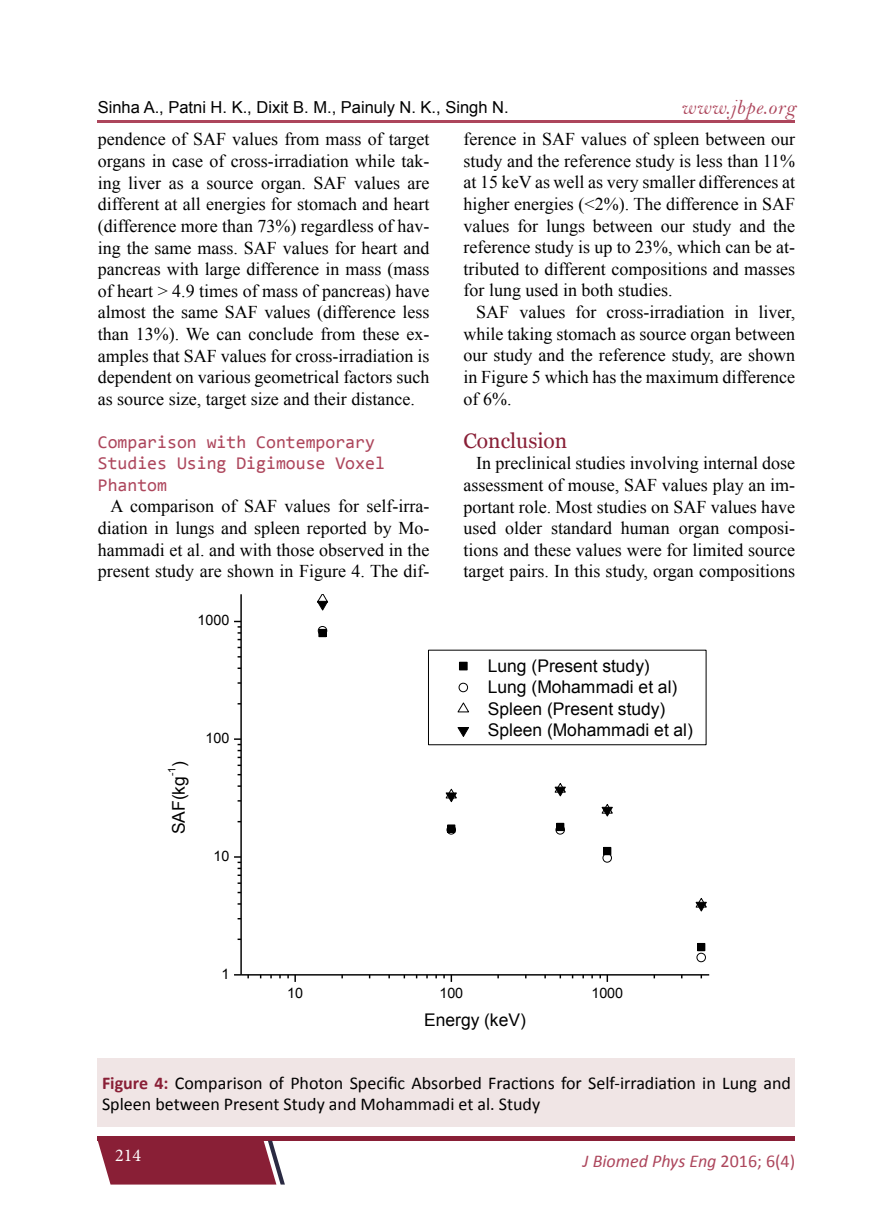
<style>
.page{position:relative;width:893px;height:1212px;background:#fff}
.page>*{position:absolute;margin:0;border:0;box-sizing:border-box;transform-origin:0 0}
.t1{font:21px "Bell MT Italic";letter-spacing:.03em;color:#ad465c}
.t2{font:21px "Georgia";color:#891f36}
.t3{font:18px/21.6px "Times New Roman";color:#000;text-align:justify}
.t4{font:18px/21.6px "Calibri";color:#000}
.t5{font:18px/21.5px "Consolas";color:#ad465c}
.t6{font:italic 18px "Calibri";color:#ad465c}
.t7{font:18px "Minion Pro";color:#fff}
.t8{font:17.4px/21.5px "Arial";color:#000}
.t9{font:16.5px "Arial";color:#000}
.t10{font:14.4px "Arial";letter-spacing:-.005em;color:#000}
.t11{font:10.35px "Arial";color:#000}
.s1{font-weight:700;color:#891f36}
.s2{font-style:normal}
</style>
<div class="page">
<div style="left:98px;top:1136px;width:697px;height:5px;background:#891f36"></div>
<svg style="left:98px;top:1141px;width:187px;height:43px;background:#913348"></svg>
<hr style="left:98px;top:120px;width:697px;height:2px;background:#ad465c">
<svg style="left:287px;top:975px;width:9px;height:7px"></svg>
<hr style="left:241px;top:974px;width:468px;height:1px;background:#000">
<svg style="left:234px;top:856px;width:6px;height:20px"></svg>
<svg style="left:234px;top:738px;width:6px;height:13px"></svg>
<svg style="left:234px;top:621px;width:6px;height:19px"></svg>
<hr style="left:240px;top:594px;width:2px;height:381px;background:#000">
<div style="left:319px;top:629px;width:7px;height:8px;background:#000"></div>
<div style="left:448px;top:825px;width:7px;height:7px;background:#000"></div>
<div style="left:447px;top:825px;width:8px;height:7px;border:1px solid #000"></div>
<div style="left:557px;top:823px;width:7px;height:7px;background:#000"></div>
<div style="left:556px;top:823px;width:8px;height:8px;border:1px solid #000"></div>
<div style="left:604px;top:847px;width:7px;height:8px;background:#000"></div>
<div style="left:603px;top:847px;width:8px;height:8px;border:1px solid #000"></div>
<div style="left:698px;top:943px;width:7px;height:8px;background:#000"></div>
<div style="left:697px;top:943px;width:8px;height:8px;border:1px solid #000"></div>
<div style="left:318px;top:626px;width:9px;height:9px;border:1px solid #000;border-radius:50%"></div>
<div style="left:447px;top:825px;width:9px;height:9px;border:1px solid #000;border-radius:50%"></div>
<div style="left:556px;top:825px;width:9px;height:9px;border:1px solid #000;border-radius:50%"></div>
<div style="left:603px;top:853px;width:9px;height:9px;border:1px solid #000;border-radius:50%"></div>
<div style="left:697px;top:953px;width:9px;height:9px;border:1px solid #000;border-radius:50%"></div>
<svg style="left:317px;top:594px;width:11px;height:17px"></svg>
<svg style="left:445px;top:788px;width:12px;height:15px"></svg>
<svg style="left:554px;top:783px;width:12px;height:14px"></svg>
<svg style="left:601px;top:804px;width:12px;height:13px"></svg>
<svg style="left:695px;top:898px;width:12px;height:14px"></svg>
<div style="left:459px;top:662px;width:8px;height:8px;background:#000"></div>
<div style="left:459px;top:683px;width:9px;height:9px;border:1px solid #000;border-radius:50%"></div>
<svg style="left:457px;top:702px;width:12px;height:10px"></svg>
<svg style="left:457px;top:727px;width:12px;height:10px"></svg>
<div style="left:98px;top:1059px;width:697px;height:68px;background:#f0e5e5"></div>
<p class="t9" style="left:98px;top:97px;width:412px">Sinha A., Patni H. K., Dixit B. M., Painuly N. K., Singh N.</p>
<p class="t1" style="left:681px;top:94px;width:116px">www.jbpe.org</p>
<p class="t3" style="left:98px;top:128px;width:333px">pendence of SAF values from mass of target organs in case of cross-irradiation while tak&shy;ing liver as a source organ. SAF values are different at all energies for stomach and heart (difference more than 73%) regardless of hav&shy;ing the same mass. SAF values for heart and pancreas with large difference in mass (mass of heart &gt; 4.9 times of mass of pancreas) have almost the same SAF values (difference less than 13%). We can conclude from these ex&shy;amples that SAF values for cross-irradiation is dependent on various geometrical factors such as source size, target size and their distance.</p>
<p class="t5" style="left:98px;top:431px;width:289px">Comparison with Contemporary<br>Studies Using Digimouse Voxel<br>Phantom</p>
<p class="t3" style="left:98px;top:495px;width:333px;text-indent:13px">A comparison of SAF values for self-irra&shy;diation in lungs and spleen reported by Mo&shy;hammadi et al. and with those observed in the present study are shown in Figure 4. The dif-</p>
<p class="t3" style="left:463px;top:128px;width:333px">ference in SAF values of spleen between our study and the reference study is less than 11% at 15 keV as well as very smaller differences at higher energies (&lt;2%). The difference in SAF values for lungs between our study and the reference study is up to 23%, which can be at&shy;tributed to different compositions and masses for lung used in both studies.</p>
<p class="t3" style="left:463px;top:301px;width:333px;text-indent:13px">SAF values for cross-irradiation in liver, while taking stomach as source organ between our study and the reference study, are shown in Figure 5 which has the maximum difference of 6%.</p>
<p class="t2" style="left:463px;top:428px;width:105px">Conclusion</p>
<p class="t3" style="left:463px;top:452px;width:333px;text-indent:13px">In preclinical studies involving internal dose assessment of mouse, SAF values play an im&shy;portant role. Most studies on SAF values have used older standard human organ composi&shy;tions and these values were for limited source target pairs. In this study, organ compositions</p>
<p class="t10" style="left:198px;top:611px;width:33px">1000</p>
<p class="t8" style="left:168px;top:767px;width:7px;rotate:-90deg">)</p>
<p class="t11" style="left:165px;top:776px;width:11px;rotate:-90deg">-1</p>
<p class="t8" style="left:168px;top:834px;width:60px;rotate:-90deg">SAF(kg</p>
<p class="t10" style="left:206px;top:729px;width:25px">100</p>
<p class="t10" style="left:213px;top:846px;width:17px">10</p>
<p class="t10" style="left:221px;top:964px;width:9px">1</p>
<p class="t8" style="left:488px;top:655px;width:207px">Lung (Present study)<br>Lung (Mohammadi et al)<br>Spleen (Present study)<br>Spleen (Mohammadi et al)</p>
<p class="t10" style="left:287px;top:983px;width:17px">10</p>
<p class="t10" style="left:439px;top:983px;width:25px">100</p>
<p class="t10" style="left:591px;top:983px;width:33px">1000</p>
<p class="t8" style="left:424px;top:1009px;width:103px">Energy (keV)</p>
<p class="t4" style="left:102px;top:1072px;width:690px"><span class="s1">Figure 4:</span> Comparison of Photon Specific Absorbed Fractions for Self-irradiation in Lung and<br>Spleen between Present Study and Mohammadi et al. Study</p>
<p class="t7" style="left:115px;top:1143px;width:27px">214</p>
<p class="t6" style="left:583px;top:1148px;width:214px">J Biomed Phys Eng <span class="s2">2016; 6(4)</span></p>
</div>
